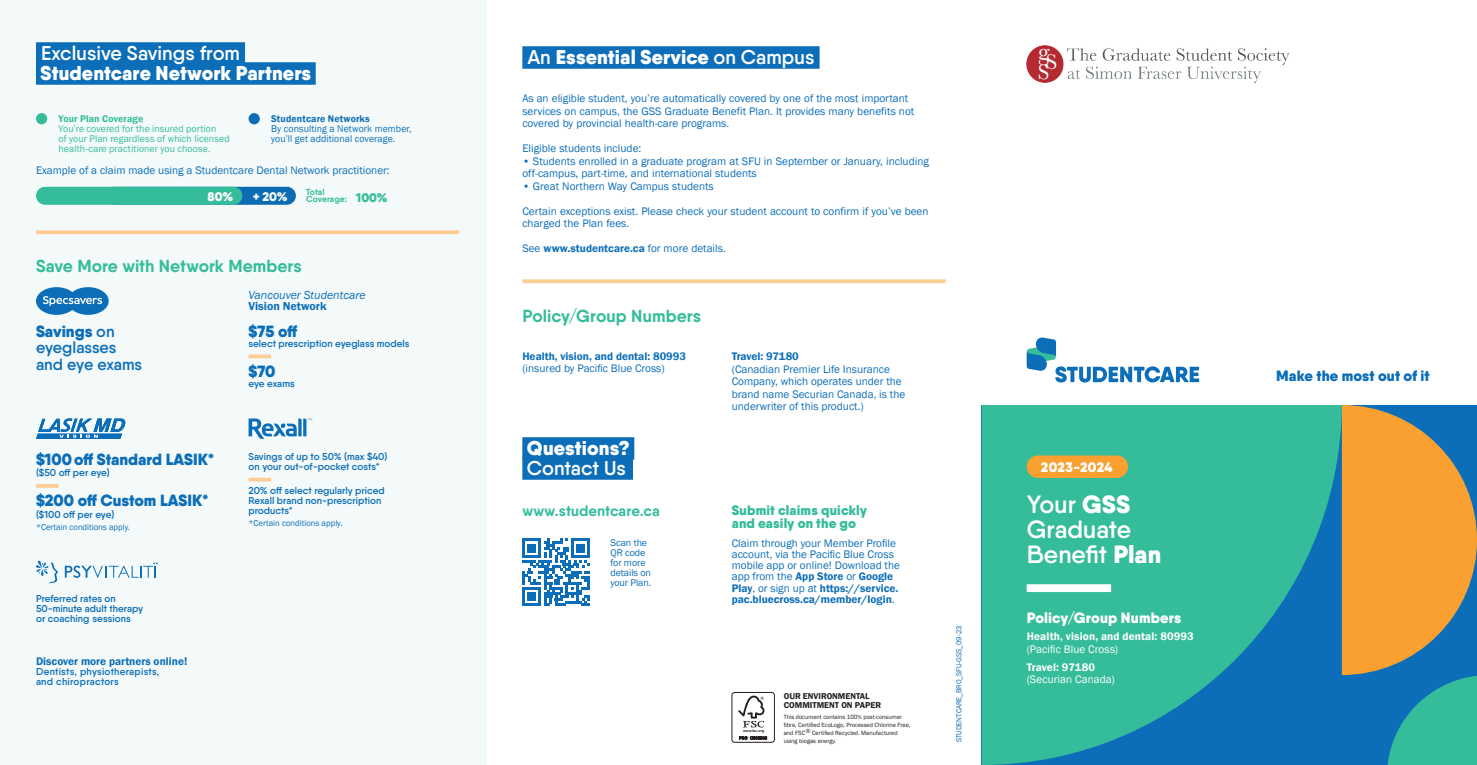
<style>
.page{position:relative;width:1477px;height:765px;background:#fff}
.page>*{position:absolute;margin:0;border:0;box-sizing:border-box;transform-origin:0 0}
.t1{font:600 25px/25px "Qanelas Soft";color:#fff}
.t2{font:900 20px "Qanelas Soft";letter-spacing:.005em;color:#fff}
.t3{font:600 20px "Qanelas Soft";color:#fff}
.t4{font:700 17.5px "Qanelas Soft";color:#35bd9b}
.t5{font:900 16.25px "Qanelas Soft";color:#0c6eb8}
.t6{font:600 16.25px/16.2px "Qanelas Soft";color:#0c6eb8}
.t7{font:900 15px "Qanelas Soft";letter-spacing:.005em;color:#fff}
.t8{font:700 15px "Qanelas Soft";letter-spacing:.005em;color:#35bd9b}
.t9{font:900 15px "Qanelas Soft";letter-spacing:.01em;color:#0c6eb8}
.t10{font:900 13.75px/12.5px "Qanelas Soft";letter-spacing:.01em;color:#35bd9b}
.t11{font:900 13.75px "Qanelas Soft";letter-spacing:.02em;color:#fff}
.t12{font:900 12.5px "Qanelas Soft";color:#fff}
.t13{font:italic 11.88px "Franklin Gothic";color:#0c6eb8}
.t14{font:600 11.88px "Franklin Gothic";color:#0c6eb8}
.t15{font:11.25px/12.5px "Franklin Gothic";color:#0c6eb8}
.t16{font:600 11.25px "Franklin Gothic";color:#0c6eb8}
.t17{font:600 11.25px "Franklin Gothic";letter-spacing:.01em;color:#fff}
.t18{font:11.25px "Franklin Gothic";letter-spacing:.005em;color:#fff}
.t19{font:600 10px/10px "Qanelas Soft";color:#0c6eb8}
.t20{font:10px/10px "Franklin Gothic";letter-spacing:.01em;color:#35bd9b}
.t21{font:10px/10px "Franklin Gothic";letter-spacing:.005em;color:#0c6eb8}
.t22{font:600 10px/10px "Qanelas Soft";letter-spacing:.025em;color:#0c6eb8}
.t23{font:600 10px "Franklin Gothic";letter-spacing:.015em;color:#0c6eb8}
.t24{font:600 10px "Franklin Gothic";letter-spacing:.015em;color:#35bd9b}
.t25{font:8.75px "Franklin Gothic";color:#0c6eb8}
.t26{font:600 8.75px/8.8px "Franklin Gothic";color:#231f20}
.t27{font:700 8.75px "Qanelas Soft";letter-spacing:.005em;color:#35bd9b}
.t28{font:7.5px "Franklin Gothic";color:#0c6eb8}
.t29{font:6.25px/7.8px "Franklin Gothic";color:#231f20}
.t30{font:700 3.62px "Arial";color:#231f20}
.s1{font-weight:900;font-size:12.5px}
.s2{font-weight:900}
.s3{font-weight:600}
</style>
<div class="page">
<div style="left:0;top:0;width:486px;height:765px;background:#f4faf9"></div>
<div style="left:522px;top:46px;width:297px;height:23px;background:#0c6eb8"></div>
<div style="left:522px;top:437px;width:112px;height:23px;background:#0c6eb8"></div>
<div style="left:522px;top:457px;width:111px;height:23px;background:#0c6eb8"></div>
<svg style="left:522px;top:279px;width:423px;height:4px;background:#fdd09c"></svg>
<svg style="left:522px;top:539px;width:68px;height:67px"></svg>
<hr style="left:522px;top:603px;width:19px;height:3px;background:#0c6eb8">
<div style="left:527px;top:593px;width:9px;height:8px;background:#0c6eb8"></div>
<svg style="left:981px;top:405px;width:360px;height:360px;background:#2baba1"></svg>
<svg style="left:1341px;top:405px;width:135px;height:360px;background:#9b9465"></svg>
<div style="left:1026px;top:455px;width:101px;height:23px;background:#f9a030;border-radius:11px"></div>
<div style="left:1026px;top:584px;width:84px;height:8px;background:#fff"></div>
<svg style="left:1026px;top:337px;width:172px;height:45px"></svg>
<div style="left:36px;top:42px;width:209px;height:23px;background:#0c6eb8"></div>
<div style="left:36px;top:62px;width:280px;height:23px;background:#0c6eb8"></div>
<div style="left:36px;top:113px;width:11px;height:11px;background:#35bd9b;border-radius:50%"></div>
<div style="left:248px;top:113px;width:12px;height:11px;background:#0c6eb8;border-radius:50%"></div>
<svg style="left:236px;top:187px;width:60px;height:18px"></svg>
<div style="left:36px;top:187px;width:206px;height:18px;background:#35bd9b;border-radius:9px"></div>
<svg style="left:36px;top:230px;width:423px;height:4px;background:#fbd09d"></svg>
<div style="left:68px;top:287px;width:41px;height:28px;background:#0c6eb8;border-radius:50%"></div>
<div style="left:36px;top:287px;width:41px;height:28px;background:#0c6eb8;border-radius:50%"></div>
<svg style="left:43px;top:296px;width:59px;height:10px"></svg>
<hr style="left:248px;top:355px;width:23px;height:3px;background:#fdcc93">
<svg style="left:36px;top:418px;width:90px;height:21px"></svg>
<svg style="left:248px;top:418px;width:64px;height:21px"></svg>
<svg style="left:36px;top:484px;width:22px;height:4px"></svg>
<hr style="left:248px;top:478px;width:23px;height:3px;background:#fdcc93">
<svg style="left:65px;top:563px;width:93px;height:15px"></svg>
<svg style="left:36px;top:560px;width:22px;height:23px"></svg>
<img style="left:1026px;top:45px;width:262px;height:37px">
<div style="left:731px;top:692px;width:43px;height:50px;border:1px solid #231f20;border-radius:3px"></div>
<svg style="left:738px;top:696px;width:26px;height:31px"></svg>
<svg style="left:739px;top:736px;width:27px;height:4px"></svg>
<h2 class="t3" style="left:41px;top:40px;width:200px">Exclusive Savings from</h2>
<h2 class="t2" style="left:41px;top:60px;width:272px">Studentcare Network Partners</h2>
<p class="t24" style="left:59px;top:112px;width:86px">Your Plan Coverage</p>
<p class="t20" style="left:59px;top:124px;width:173px">You’re covered for the insured portion<br>of your Plan regardless of which licensed health-care practitioner you choose.</p>
<p class="t23" style="left:271px;top:112px;width:100px">Studentcare Networks</p>
<p class="t21" style="left:271px;top:124px;width:142px">By consulting a Network member, you’ll get additional coverage.</p>
<p class="t15" style="left:36px;top:164px;width:355px">Example of a claim made using a Studentcare Dental Network practitioner:</p>
<p class="t12" style="left:253px;top:188px;width:36px">+ 20%</p>
<p class="t27" style="left:306px;top:186px;width:20px">Total</p>
<p class="t12" style="left:207px;top:188px;width:27px">80%</p>
<p class="t27" style="left:306px;top:194px;width:83px">Coverage: <span class="s1">100%</span></p>
<h3 class="t4" style="left:36px;top:255px;width:267px">Save More with Network Members</h3>
<p class="t13" style="left:248px;top:287px;width:119px">Vancouver Studentcare</p>
<p class="t14" style="left:248px;top:299px;width:79px">Vision Network</p>
<h3 class="t6" style="left:36px;top:323px;width:108px"><span class="s2">Savings</span> on eyeglasses and eye exams</h3>
<h3 class="t5" style="left:248px;top:321px;width:50px">$75 off</h3>
<p class="t19" style="left:248px;top:338px;width:163px">select prescription eyeglass models</p>
<h3 class="t5" style="left:248px;top:361px;width:28px">$70</h3>
<p class="t19" style="left:248px;top:378px;width:48px">eye exams</p>
<h3 class="t5" style="left:36px;top:449px;width:180px">$100off Standard LASIK*</h3>
<p class="t19" style="left:36px;top:468px;width:75px">($50 off per eye)</p>
<h3 class="t5" style="left:36px;top:490px;width:174px">$200 off Custom LASIK*</h3>
<p class="t19" style="left:36px;top:509px;width:80px">($100 off per eye)</p>
<p class="t25" style="left:36px;top:522px;width:96px">*Certain conditions apply.</p>
<p class="t19" style="left:36px;top:594px;width:109px">Preferred rates on<br>50-minute adult therapy or coaching sessions</p>
<p class="t16" style="left:36px;top:654px;width:153px">Discover more partners online!</p>
<p class="t22" style="left:36px;top:666px;width:125px">Dentists, physiotherapists, and chiropractors</p>
<p class="t19" style="left:248px;top:452px;width:140px">Savings of up to 50% (max $40) on your out-of-pocket costs*</p>
<p class="t19" style="left:248px;top:485px;width:138px">20% off select regularly priced<br>Rexall brand non-prescription products*</p>
<p class="t25" style="left:248px;top:518px;width:96px">*Certain conditions apply.</p>
<h2 class="t2" style="left:527px;top:44px;width:289px"><span class="s3">An</span> Essential Service <span class="s3">on Campus</span></h2>
<p class="t15" style="left:522px;top:93px;width:393px">As an eligible student, you’re automatically covered by one of the most important services on campus, the GSS Graduate Benefit Plan. It provides many benefits not covered by provincial health-care programs.</p>
<p class="t15" style="left:522px;top:143px;width:120px">Eligible students include:</p>
<p class="t15" style="left:522px;top:155px;width:408px">• Students enrolled in a graduate program at SFU in September or January, including off-campus, part-time, and international students</p>
<p class="t15" style="left:522px;top:180px;width:193px">• Great Northern Way Campus students</p>
<p class="t15" style="left:522px;top:205px;width:407px">Certain exceptions exist. Please check your student account to confirm if you’ve been charged the Plan fees.</p>
<p class="t15" style="left:522px;top:243px;width:205px">See <span class="s3">www.studentcare.ca</span> for more details.</p>
<h3 class="t4" style="left:522px;top:305px;width:180px">Policy/Group Numbers</h3>
<p class="t16" style="left:522px;top:350px;width:165px">Health, vision, and dental: 80993</p>
<p class="t15" style="left:522px;top:362px;width:144px">(insured by Pacific Blue Cross)</p>
<p class="t16" style="left:731px;top:350px;width:69px">Travel: 97180</p>
<p class="t15" style="left:731px;top:363px;width:175px">(Canadian Premier Life Insurance Company, which operates under the brand name Securian Canada, is the underwriter of this product.)</p>
<h2 class="t2" style="left:527px;top:435px;width:104px">Questions?</h2>
<h2 class="t3" style="left:527px;top:455px;width:100px">Contact Us</h2>
<h3 class="t8" style="left:522px;top:501px;width:139px">www.studentcare.ca</h3>
<p class="t10" style="left:731px;top:504px;width:137px">Submit claims quickly and easily on the go</p>
<p class="t21" style="left:610px;top:538px;width:42px">Scan the<br>QR code for more details on your Plan.</p>
<p class="t15" style="left:731px;top:537px;width:170px;line-height:11.2px">Claim through your Member Profile account, via the Pacific Blue Cross mobile app or online! Download the app from the <span class="s3">App Store</span> or <span class="s3">Google Play</span>, or sign up at <span class="s3">https://service. pac.bluecross.ca/member/login</span>.</p>
<p class="t30" style="left:743px;top:728px;width:23px">www.fsc.org</p>
<p class="t26" style="left:783px;top:692px;width:99px">OUR ENVIRONMENTAL<br>COMMITMENT ON PAPER</p>
<p class="t29" style="left:783px;top:713px;width:128px">This document contains 100% post-consumer fibre, Certified EcoLogo, Processed Chlorine Free, and FSC ® Certified Recycled. Manufactured using biogas energy.</p>
<p class="t28" style="left:954px;top:742px;width:118px;rotate:-90deg">STUDENTCARE_BRO_SFU-GSS_09-23</p>
<p class="t11" style="left:1040px;top:459px;width:73px">2023-2024</p>
<h1 class="t1" style="left:1026px;top:492px;width:136px">Your <span class="s2">GSS<br></span>Graduate<br>Benefit <span class="s2">Plan</span></h1>
<h3 class="t7" style="left:1026px;top:608px;width:156px">Policy/Group Numbers</h3>
<p class="t17" style="left:1026px;top:630px;width:168px">Health, vision, and dental: 80993</p>
<p class="t18" style="left:1026px;top:642px;width:93px">(Pacific Blue Cross)</p>
<p class="t17" style="left:1026px;top:660px;width:70px">Travel: 97180</p>
<p class="t18" style="left:1026px;top:672px;width:89px">(Securian Canada)</p>
<h3 class="t9" style="left:1275px;top:366px;width:155px">Make the most out of it</h3>
</div>
